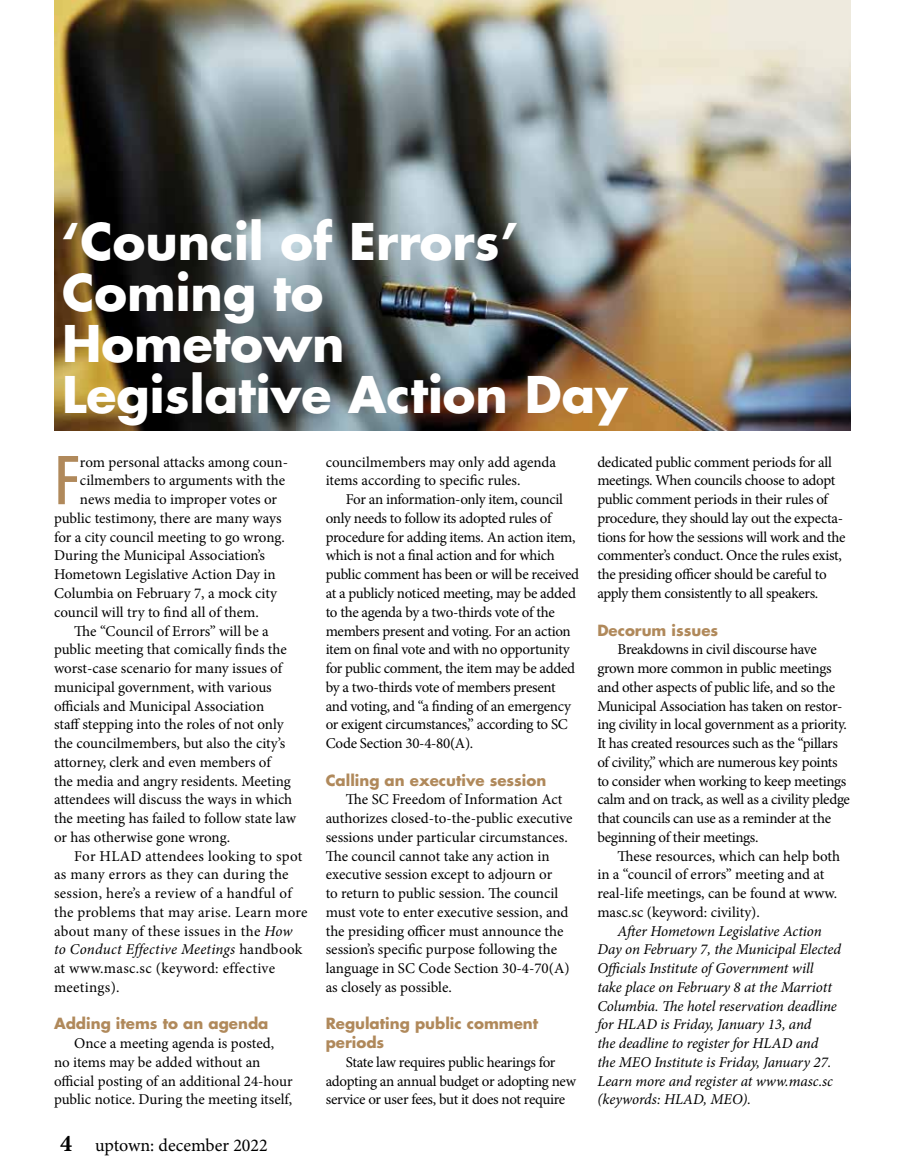
<style>
.page{position:relative;width:905px;height:1175px;background:#fff}
.page>*{position:absolute;margin:0;border:0;box-sizing:border-box;transform-origin:0 0}
.t1{font:500 condensed 67.65px "Futura BT";color:#b0895b}
.t2{font:700 49.2px/50.7px "Futura Std";color:#fff}
.t3{font:18px "Minion Pro";color:#000}
.t4{font:15px/18.8px "Minion Pro";letter-spacing:-.01em;color:#000}
.t5{font:italic 15px/18.8px "Minion Pro";letter-spacing:-.005em;color:#000}
.t6{font:15px "Minion Pro";letter-spacing:.02em;color:#000}
.t7{font:15px "Minion Pro";letter-spacing:.015em;color:#000}
.t8{font:700 15px/18.8px "Futura Std";color:#b0895b}
.s1{font-style:italic}
.s2{font-style:normal}
.s3{font-weight:700;font-size:24px}
</style>
<div class="page">
<img style="left:54px;top:0;width:796px;height:431px">
<h2 class="t2" style="left:62px;top:216px;width:567px">‘Council of Errors’<br>Coming to<br>Hometown<br>Legislative Action Day</h2>
<h1 class="t1" style="left:54px;top:439px;width:27px">F</h1>
<p class="t4" style="left:80px;top:452px;width:210px">rom personal attacks among coun-</p>
<p class="t4" style="left:80px;top:471px;width:207px">cilmembers to arguments with the</p>
<p class="t4" style="left:80px;top:490px;width:199px">news media to improper votes or</p>
<p class="t4" style="left:54px;top:509px;width:229px">public testimony, there are many ways</p>
<p class="t4" style="left:54px;top:527px;width:232px">for a city council meeting to go wrong.</p>
<p class="t4" style="left:54px;top:546px;width:212px">During the Municipal Association’s</p>
<p class="t4" style="left:54px;top:565px;width:223px">Hometown Legislative Action Day in</p>
<p class="t4" style="left:54px;top:584px;width:224px">Columbia on February 7, a mock city</p>
<p class="t4" style="left:54px;top:602px;width:206px">council will try to find all of them.</p>
<p class="t4" style="left:74px;top:621px;width:196px">The “Council of Errors” will be a</p>
<p class="t4" style="left:54px;top:640px;width:234px">public meeting that comically finds the</p>
<p class="t4" style="left:54px;top:659px;width:230px">worst-case scenario for many issues of</p>
<p class="t4" style="left:54px;top:677px;width:219px">municipal government, with various</p>
<p class="t4" style="left:54px;top:696px;width:212px">officials and Municipal Association</p>
<p class="t4" style="left:54px;top:715px;width:231px">staff stepping into the roles of not only</p>
<p class="t4" style="left:54px;top:734px;width:233px">the councilmembers, but also the city’s</p>
<p class="t4" style="left:54px;top:752px;width:218px">attorney, clerk and even members of</p>
<p class="t4" style="left:54px;top:771px;width:238px">the media and angry residents. Meeting</p>
<p class="t4" style="left:54px;top:790px;width:240px">attendees will discuss the ways in which</p>
<p class="t4" style="left:54px;top:809px;width:243px">the meeting has failed to follow state law</p>
<p class="t4" style="left:54px;top:827px;width:178px">or has otherwise gone wrong.</p>
<p class="t6" style="left:74px;top:845px;width:230px">For HLAD attendees looking to spot</p>
<p class="t7" style="left:54px;top:864px;width:236px">as many errors as they can during the</p>
<p class="t6" style="left:54px;top:883px;width:239px">session, here’s a review of a handful of</p>
<p class="t7" style="left:54px;top:902px;width:255px">the problems that may arise. Learn more</p>
<p class="t7" style="left:54px;top:920px;width:240px">about many of these issues in the <span class="s1">How</span></p>
<p class="t5" style="left:54px;top:940px;width:250px">to Conduct Effective Meetings <span class="s2">handbook</span></p>
<p class="t6" style="left:54px;top:958px;width:222px">at www.masc.sc (keyword: effective</p>
<p class="t6" style="left:54px;top:977px;width:67px">meetings).</p>
<p class="t8" style="left:54px;top:1014px;width:216px">Adding items to an agenda</p>
<p class="t4" style="left:54px;top:1034px;width:240px;text-indent:20px">Once a meeting agenda is posted, no items may be added without an official posting of an additional 24-hour public notice. During the meeting itself,</p>
<p class="t3" style="left:60px;top:1133px;width:209px"><span class="s3">4</span> uptown: december 2022</p>
<p class="t4" style="left:326px;top:452px;width:232px">councilmembers may only add agenda items according to specific rules.</p>
<p class="t4" style="left:326px;top:490px;width:255px;text-indent:20px">For an information-only item, council only needs to follow its adopted rules of procedure for adding items. An action item, which is not a final action and for which public comment has been or will be received at a publicly noticed meeting, may be added to the agenda by a two-thirds vote of the members present and voting. For an action item on final vote and with no opportunity for public comment, the item may be added by a two-thirds vote of members present and voting, and “a finding of an emergency or exigent circumstances,” according to SC Code Section 30-4-80(A).</p>
<p class="t8" style="left:326px;top:770px;width:222px">Calling an executive session</p>
<p class="t4" style="left:326px;top:790px;width:248px;text-indent:20px">The SC Freedom of Information Act authorizes closed-to-the-public executive sessions under particular circumstances.<br>The council cannot take any action in executive session except to adjourn or<br>to return to public session. The council must vote to enter executive session, and the presiding officer must announce the session’s specific purpose following the language in SC Code Section 30-4-70(A) as closely as possible.</p>
<p class="t8" style="left:326px;top:1014px;width:214px">Regulating public comment periods</p>
<p class="t4" style="left:326px;top:1052px;width:252px;text-indent:20px">State law requires public hearings for adopting an annual budget or adopting new service or user fees, but it does not require</p>
<p class="t4" style="left:597px;top:452px;width:250px">dedicated public comment periods for all meetings. When councils choose to adopt public comment periods in their rules of procedure, they should lay out the expecta&shy;tions for how the sessions will work and the commenter’s conduct. Once the rules exist, the presiding officer should be careful to apply them consistently to all speakers.</p>
<p class="t8" style="left:597px;top:620px;width:122px">Decorum issues</p>
<p class="t4" style="left:597px;top:640px;width:254px;text-indent:20px">Breakdowns in civil discourse have grown more common in public meetings and other aspects of public life, and so the Municipal Association has taken on restor&shy;ing civility in local government as a priority.<br>It has created resources such as the “pillars of civility,” which are numerous key points to consider when working to keep meetings calm and on track, as well as a civility pledge that councils can use as a reminder at the beginning of their meetings.</p>
<p class="t4" style="left:597px;top:846px;width:244px;text-indent:20px">These resources, which can help both in a “council of errors” meeting and at real-life meetings, can be found at www. masc.sc (keyword: civility).</p>
<p class="t5" style="left:597px;top:921px;width:245px;text-indent:20px">After Hometown Legislative Action Day on February 7, the Municipal Elected Officials Institute of Government will take place on February 8 at the Marriott Columbia. The hotel reservation deadline for HLAD is Friday, January 13, and<br>the deadline to register for HLAD and<br>the MEO Institute is Friday, January 27.<br>Learn more and register at www.masc.sc (keywords: HLAD, MEO).</p>
</div>
